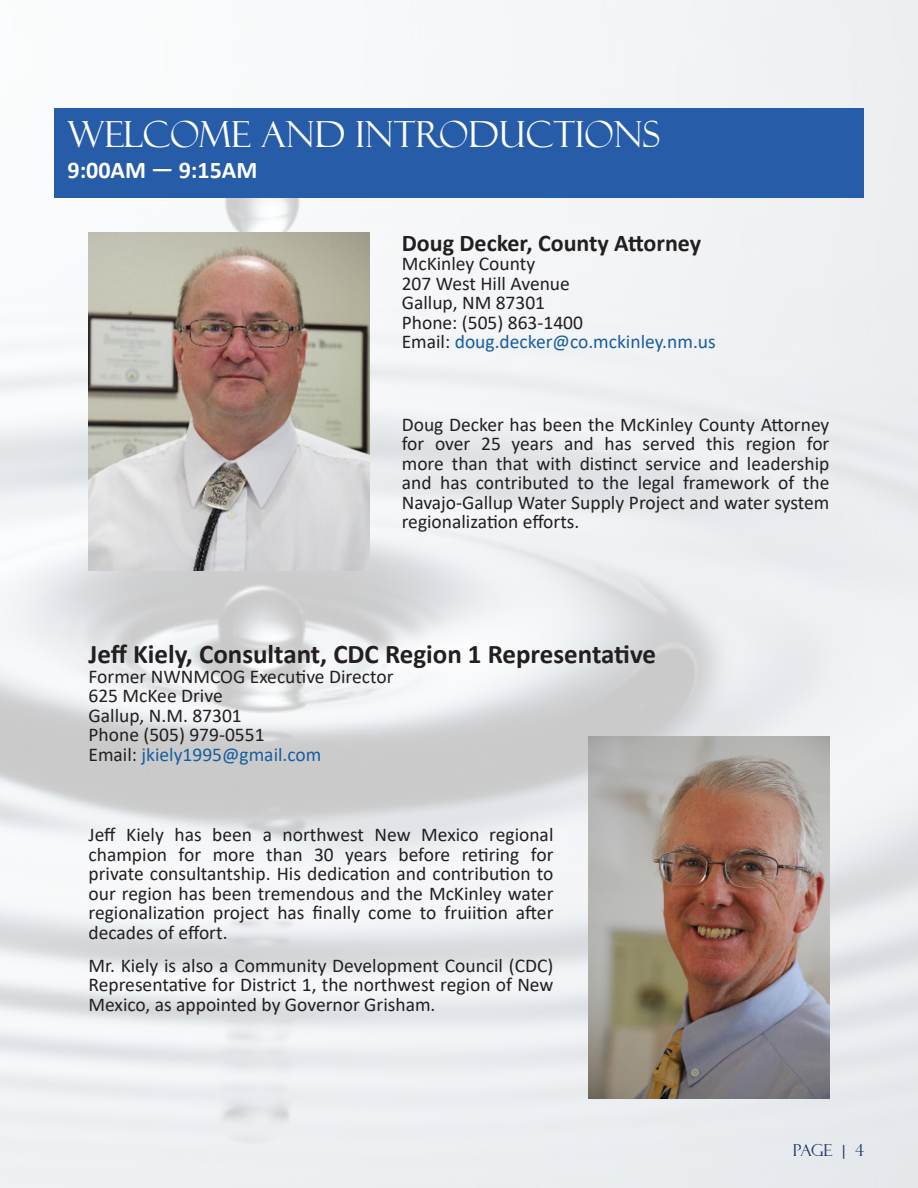
<style>
.page{position:relative;width:918px;height:1188px;background:#fff}
.page>*{position:absolute;margin:0;border:0;box-sizing:border-box;transform-origin:0 0}
.t1{font:36px "Felix Titling";color:#fff}
.t2{font:700 27px "Calibri";color:#231f20}
.t3{font:700 24px "Calibri";color:#231f20}
.t4{font:700 24px "Calibri";color:#fff}
.t5{font:19.5px/19.5px "Calibri";color:#231f20;text-align:justify}
.t6{font:19.5px "Calibri";color:#175d9e}
.t7{font:16.5px "Felix Titling";color:#1f3864}
.s1{color:#231f20}
</style>
<div class="page">
<img style="left:0;top:0;width:918px;height:1188px">
<div style="left:54px;top:108px;width:810px;height:90px;background:#275ca8"></div>
<img style="left:89px;top:233px;width:281px;height:338px">
<img style="left:589px;top:737px;width:240px;height:361px">
<p class="t1" style="left:68px;top:114px;width:594px">WELCOME AND INTRODUCTIONS</p>
<p class="t4" style="left:68px;top:153px;width:191px">9:00AM — 9:15AM</p>
<p class="t3" style="left:402px;top:226px;width:301px">Doug Decker, County Attorney</p>
<p class="t5" style="left:402px;top:254px;width:135px">McKinley County</p>
<p class="t5" style="left:402px;top:273px;width:170px">207 West Hill Avenue</p>
<p class="t5" style="left:402px;top:293px;width:145px">Gallup, NM 87301</p>
<p class="t5" style="left:402px;top:312px;width:183px">Phone: (505) 863-1400</p>
<p class="t6" style="left:402px;top:328px;width:316px"><span class="s1">Email:</span> doug.decker@co.mckinley.nm.us</p>
<p class="t5" style="left:402px;top:414px;width:429px">Doug Decker has been the McKinley County Attorney for over 25 years and has served this region for more than that with distinct service and leadership and has contributed to the legal framework of the Navajo-Gallup Water Supply Project and water system regionalization efforts.</p>
<p class="t2" style="left:89px;top:635px;width:569px">Jeff Kiely, Consultant, CDC Region 1 Representative</p>
<p class="t5" style="left:89px;top:666px;width:306px">Former NWNMCOG Executive Director</p>
<p class="t5" style="left:89px;top:685px;width:136px">625 McKee Drive</p>
<p class="t5" style="left:89px;top:705px;width:155px">Gallup, N.M. 87301</p>
<p class="t5" style="left:89px;top:724px;width:178px">Phone (505) 979-0551</p>
<p class="t6" style="left:89px;top:741px;width:234px"><span class="s1">Email:</span> jkiely1995@gmail.com</p>
<p class="t5" style="left:89px;top:824px;width:466px">Jeff Kiely has been a northwest New Mexico regional champion for more than 30 years before retiring for private consultantship. His dedication and contribution to our region has been tremendous and the McKinley water regionalization project has finally come to fruiition after decades of effort.</p>
<p class="t5" style="left:89px;top:955px;width:466px">Mr. Kiely is also a Community Development Council (CDC)<br>Representative for District 1, the northwest region of New Mexico, as appointed by Governor Grisham.</p>
<p class="t7" style="left:793px;top:1140px;width:73px">PAGE | 4</p>
</div>
